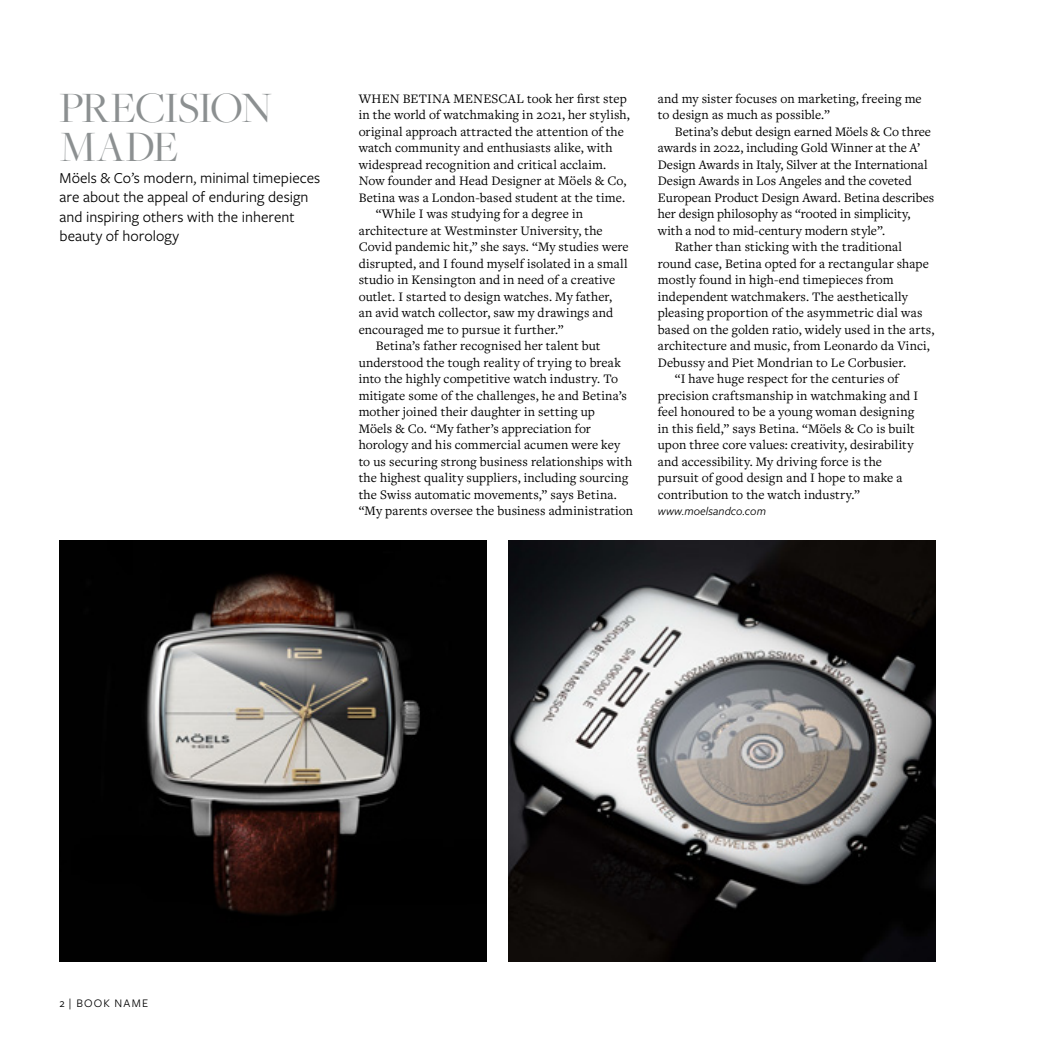
<style>
.page{position:relative;width:1042px;height:1042px;background:#fff}
.page>*{position:absolute;margin:0;border:0;box-sizing:border-box;transform-origin:0 0}
.t1{font:45px/39px "Freight Big Pro";letter-spacing:-.03em;color:#8c9091}
.t2{font:15.75px/19.5px "Freight Sans Pro";color:#000}
.t3{font:13.5px/16.5px "Freight Text Pro";letter-spacing:.005em;color:#000}
.t4{font:italic 12px "Freight Sans Pro";letter-spacing:.005em;color:#000}
.t5{font:12px "Freight Sans Pro";letter-spacing:.095em;color:#000}
</style>
<div class="page">
<img style="left:508px;top:540px;width:427px;height:421px">
<img style="left:60px;top:540px;width:427px;height:421px">
<h1 class="t1" style="left:60px;top:87px;width:214px">PRECISION<br>MADE</h1>
<p class="t2" style="left:60px;top:167px;width:262px">Möels &amp; Co’s modern, minimal timepieces are about the appeal of enduring design and inspiring others with the inherent beauty of horology</p>
<p class="t3" style="left:359px;top:90px;width:270px">WHEN BETINA MENESCAL took her first step</p>
<p class="t3" style="left:359px;top:106px;width:273px">in the world of watchmaking in 2021, her stylish,</p>
<p class="t3" style="left:359px;top:123px;width:267px">original approach attracted the attention of the</p>
<p class="t3" style="left:359px;top:139px;width:255px">watch community and enthusiasts alike, with</p>
<p class="t3" style="left:359px;top:156px;width:249px">widespread recognition and critical acclaim.</p>
<p class="t3" style="left:359px;top:172px;width:269px">Now founder and Head Designer at Möels &amp; Co,</p>
<p class="t3" style="left:359px;top:189px;width:268px">Betina was a London-based student at the time.</p>
<p class="t3" style="left:376px;top:205px;width:209px">“While I was studying for a degree in</p>
<p class="t3" style="left:359px;top:222px;width:246px">architecture at Westminster University, the</p>
<p class="t3" style="left:359px;top:238px;width:272px">Covid pandemic hit,” she says. “My studies were</p>
<p class="t3" style="left:359px;top:255px;width:270px">disrupted, and I found myself isolated in a small</p>
<p class="t3" style="left:359px;top:271px;width:258px">studio in Kensington and in need of a creative</p>
<p class="t3" style="left:359px;top:288px;width:255px">outlet. I started to design watches. My father,</p>
<p class="t3" style="left:359px;top:304px;width:256px">an avid watch collector, saw my drawings and</p>
<p class="t3" style="left:359px;top:321px;width:206px">encouraged me to pursue it further.”</p>
<p class="t3" style="left:376px;top:337px;width:226px">Betina’s father recognised her talent but</p>
<p class="t3" style="left:359px;top:354px;width:264px">understood the tough reality of trying to break</p>
<p class="t3" style="left:359px;top:370px;width:261px">into the highly competitive watch industry. To</p>
<p class="t3" style="left:359px;top:387px;width:270px">mitigate some of the challenges, he and Betina’s</p>
<p class="t3" style="left:359px;top:403px;width:238px">mother joined their daughter in setting up</p>
<p class="t3" style="left:359px;top:420px;width:234px">Möels &amp; Co. “My father’s appreciation for</p>
<p class="t3" style="left:359px;top:436px;width:263px">horology and his commercial acumen were key</p>
<p class="t3" style="left:359px;top:453px;width:275px">to us securing strong business relationships with</p>
<p class="t3" style="left:359px;top:469px;width:271px">the highest quality suppliers, including sourcing</p>
<p class="t3" style="left:359px;top:486px;width:260px">the Swiss automatic movements,” says Betina.</p>
<p class="t3" style="left:359px;top:502px;width:276px">“My parents oversee the business administration</p>
<p class="t3" style="left:658px;top:90px;width:265px">and my sister focuses on marketing, freeing me to design as much as possible.”</p>
<p class="t3" style="left:675px;top:123px;width:258px">Betina’s debut design earned Möels &amp; Co three</p>
<p class="t3" style="left:658px;top:139px;width:264px">awards in 2022, including Gold Winner at the A’</p>
<p class="t3" style="left:658px;top:156px;width:271px">Design Awards in Italy, Silver at the International</p>
<p class="t3" style="left:658px;top:172px;width:255px">Design Awards in Los Angeles and the coveted</p>
<p class="t3" style="left:658px;top:189px;width:278px">European Product Design Award. Betina describes</p>
<p class="t3" style="left:658px;top:205px;width:254px">her design philosophy as “rooted in simplicity,</p>
<p class="t3" style="left:658px;top:222px;width:229px">with a nod to mid-century modern style”.</p>
<p class="t3" style="left:675px;top:238px;width:229px">Rather than sticking with the traditional</p>
<p class="t3" style="left:658px;top:255px;width:273px">round case, Betina opted for a rectangular shape</p>
<p class="t3" style="left:658px;top:271px;width:237px">mostly found in high-end timepieces from</p>
<p class="t3" style="left:658px;top:288px;width:252px">independent watchmakers. The aesthetically</p>
<p class="t3" style="left:658px;top:304px;width:266px">pleasing proportion of the asymmetric dial was</p>
<p class="t3" style="left:658px;top:321px;width:278px">based on the golden ratio, widely used in the arts,</p>
<p class="t3" style="left:658px;top:337px;width:274px">architecture and music, from Leonardo da Vinci,</p>
<p class="t3" style="left:658px;top:354px;width:250px">Debussy and Piet Mondrian to Le Corbusier.</p>
<p class="t3" style="left:675px;top:370px;width:225px">“I have huge respect for the centuries of</p>
<p class="t3" style="left:658px;top:387px;width:262px">precision craftsmanship in watchmaking and I</p>
<p class="t3" style="left:658px;top:403px;width:258px">feel honoured to be a young woman designing</p>
<p class="t3" style="left:658px;top:420px;width:259px">in this field,” says Betina. “Möels &amp; Co is built</p>
<p class="t3" style="left:658px;top:436px;width:257px">upon three core values: creativity, desirability</p>
<p class="t3" style="left:658px;top:453px;width:226px">and accessibility. My driving force is the</p>
<p class="t3" style="left:658px;top:469px;width:246px">pursuit of good design and I hope to make a</p>
<p class="t3" style="left:658px;top:486px;width:204px">contribution to the watch industry.”</p>
<p class="t4" style="left:658px;top:504px;width:110px">www.moelsandco.com</p>
<p class="t5" style="left:60px;top:995px;width:90px">2 | BOOK NAME</p>
</div>
